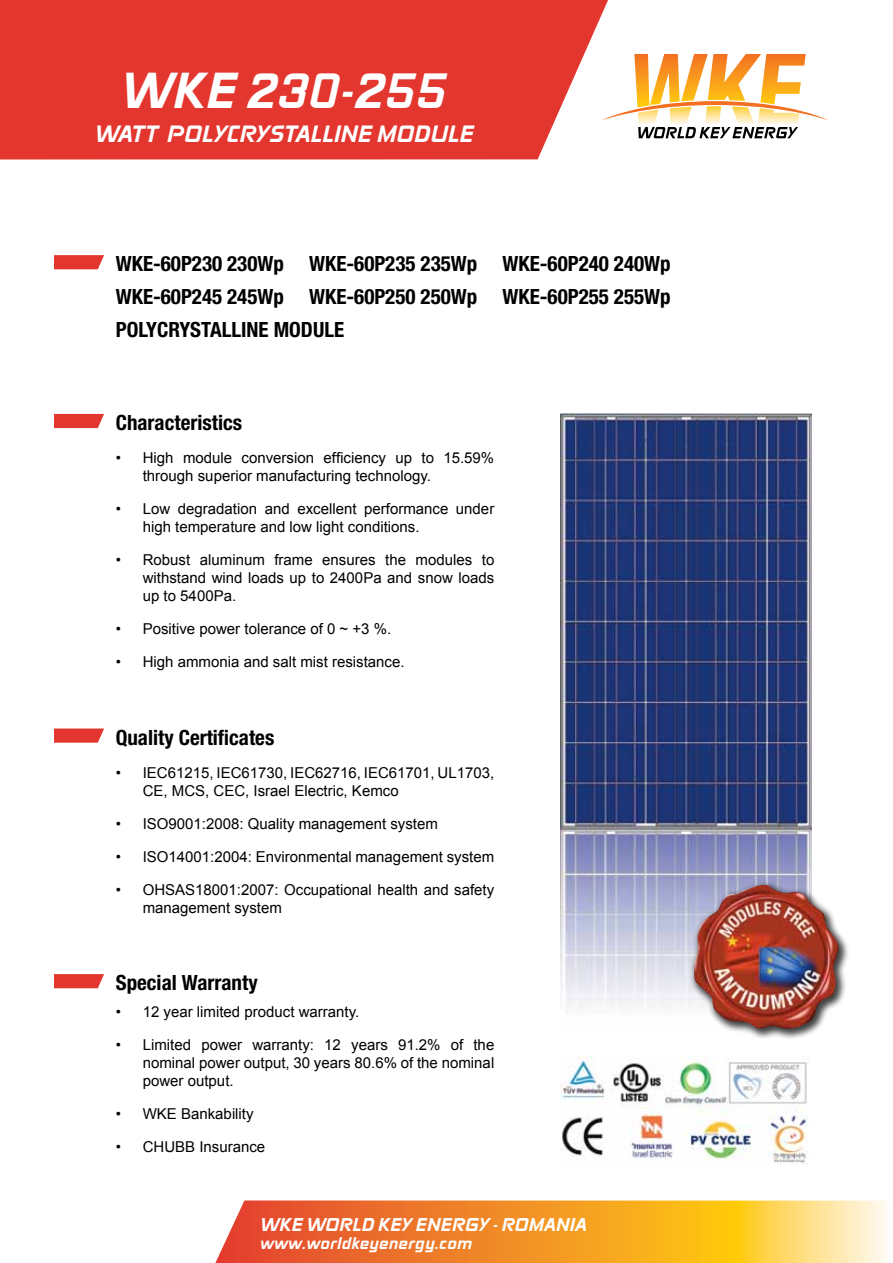
<style>
.page{position:relative;width:893px;height:1263px;background:#fff}
.page>*{position:absolute;margin:0;border:0;box-sizing:border-box;transform-origin:0 0}
.t1{font:700 45px "OPTI Mirc";color:#fff}
.t2{font:700 condensed 21px/33px "Helvetica Neue";color:#000;text-align:justify}
.t3{font:700 21px "OPTI Mirc";color:#fff}
.t4{font:700 16.5px "OPTI Mirc";color:#fff}
.t5{font:15px/18px "Arial";color:#000}
.t6{font:700 15px "OPTI Mirc";color:#fff}
</style>
<div class="page">
<div style="left:0;top:0;width:608px;height:159px;background:#e3362e"></div>
<svg style="left:577px;top:54px;width:252px;height:84px"></svg>
<svg style="left:54px;top:255px;width:50px;height:14px"></svg>
<svg style="left:54px;top:728px;width:50px;height:15px"></svg>
<svg style="left:54px;top:974px;width:50px;height:14px"></svg>
<svg style="left:54px;top:414px;width:50px;height:14px"></svg>
<img style="left:560px;top:414px;width:251px;height:593px">
<svg style="left:215px;top:1200px;width:673px;height:63px;background:#f49e41"></svg>
<img style="left:560px;top:1056px;width:248px;height:107px">
<div style="left:688px;top:878px;width:161px;height:161px;background:#000;opacity:.75"></div>
<img style="left:693px;top:885px;width:147px;height:144px">
<h1 class="t1" style="left:122px;top:55px;width:328px">WKE 230-255</h1>
<h2 class="t3" style="left:95px;top:118px;width:381px">WATT POLYCRYSTALLINE MODULE</h2>
<h2 class="t2" style="left:116px;top:247px;width:556px">WKE-60P230 230Wp WKE-60P235 235Wp WKE-60P240 240Wp WKE-60P245 245Wp WKE-60P250 250Wp WKE-60P255 255Wp POLYCRYSTALLINE MODULE</h2>
<h2 class="t2" style="left:116px;top:406px;width:128px">Characteristics</h2>
<p class="t5" style="left:143px;top:449px;width:353px;text-indent:-27px">• High module conversion efficiency up to 15.59% through superior manufacturing technology.</p>
<p class="t5" style="left:143px;top:500px;width:353px;text-indent:-27px">• Low degradation and excellent performance under high temperature and low light conditions.</p>
<p class="t5" style="left:143px;top:551px;width:353px;text-align:justify;text-indent:-27px">• Robust aluminum frame ensures the modules to withstand wind loads up to 2400Pa and snow loads up to 5400Pa.</p>
<p class="t5" style="left:116px;top:620px;width:277px">• Positive power tolerance of 0 ~ +3 %.</p>
<p class="t5" style="left:116px;top:653px;width:290px">• High ammonia and salt mist resistance.</p>
<h2 class="t2" style="left:116px;top:720px;width:160px">Quality Certificates</h2>
<p class="t5" style="left:143px;top:763px;width:353px;text-indent:-27px">• IEC61215, IEC61730, IEC62716, IEC61701, UL1703,<br>CE, MCS, CEC, Israel Electric, Kemco</p>
<p class="t5" style="left:116px;top:814px;width:324px">• ISO9001:2008: Quality management system</p>
<p class="t5" style="left:116px;top:847px;width:380px">• ISO14001:2004: Environmental management system</p>
<p class="t5" style="left:143px;top:880px;width:353px;text-indent:-27px">• OHSAS18001:2007: Occupational health and safety management system</p>
<h2 class="t2" style="left:116px;top:966px;width:143px">Special Warranty</h2>
<p class="t5" style="left:116px;top:1003px;width:245px">• 12 year limited product warranty.</p>
<p class="t5" style="left:143px;top:1036px;width:353px;text-align:justify;text-indent:-27px">• Limited power warranty: 12 years 91.2% of the nominal power output, 30 years 80.6% of the nominal power output.</p>
<p class="t5" style="left:116px;top:1105px;width:139px">• WKE Bankability</p>
<p class="t5" style="left:116px;top:1138px;width:151px">• CHUBB Insurance</p>
<p class="t4" style="left:260px;top:1212px;width:328px">WKE WORLD KEY ENERGY - ROMANIA</p>
<p class="t6" style="left:260px;top:1231px;width:214px">www.worldkeyenergy.com</p>
</div>
